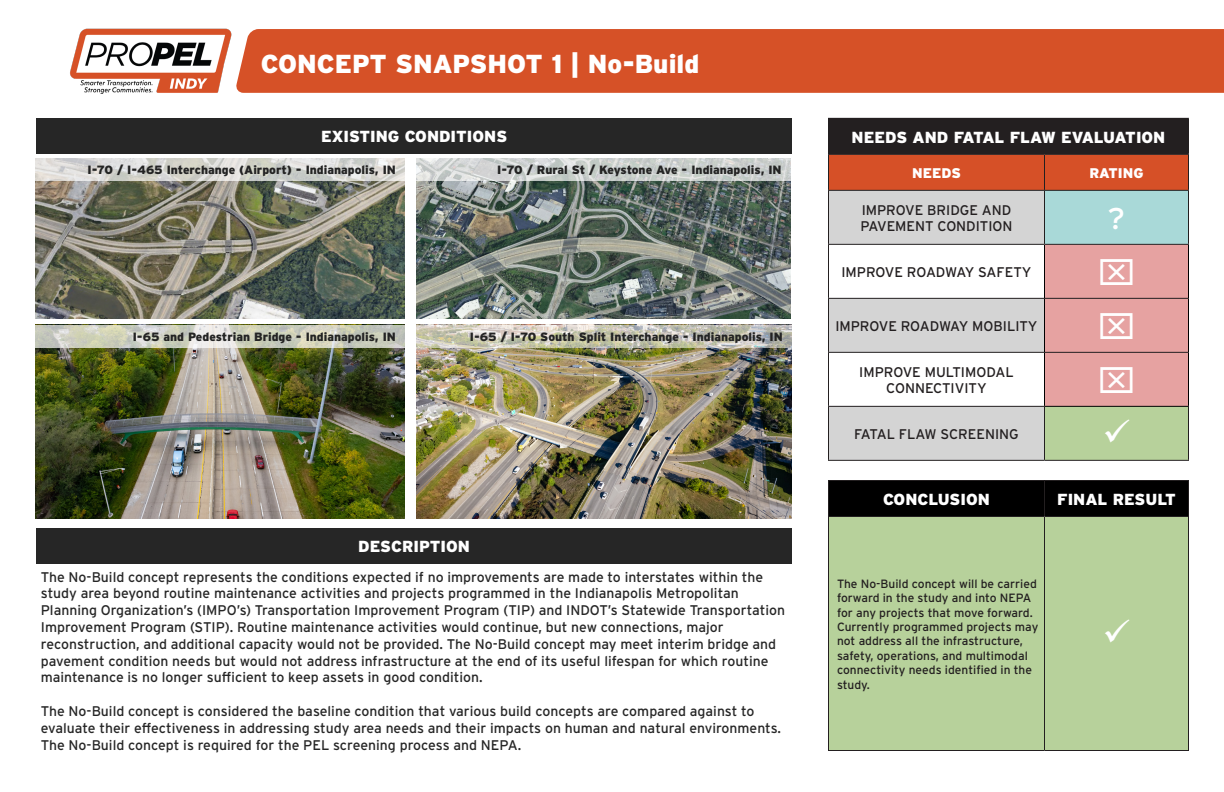
<style>
.page{position:relative;width:1224px;height:792px;background:#fff}
.page>*{position:absolute;margin:0;border:0;box-sizing:border-box;transform-origin:0 0}
.t1{font:30px "Interstate";color:#fff}
.t2{font:900 26px "Interstate";color:#fff}
.t3{font:900 16px "Interstate";color:#fff}
.t4{font:14px/16.8px "Interstate";color:#262626}
.t5{font:14px/16.8px "Interstate";color:#231f20}
.t6{font:900 14px "Interstate";color:#fff}
.t7{font:12px/14.4px "Interstate";color:#231f20}
.t8{font:900 12px "Interstate";color:#242424}
</style>
<div class="page">
<img style="left:70px;top:28px;width:162px;height:66px">
<div style="left:236px;top:29px;width:988px;height:64px;background:#d65127"></div>
<img style="left:417px;top:347px;width:375px;height:171px">
<img style="left:36px;top:347px;width:369px;height:171px">
<img style="left:417px;top:181px;width:374px;height:138px">
<img style="left:36px;top:181px;width:369px;height:138px">
<svg style="left:417px;top:325px;width:375px;height:22px;background:#c9c7b8"></svg>
<svg style="left:36px;top:325px;width:369px;height:22px;background:#cfd1c2"></svg>
<svg style="left:417px;top:158px;width:374px;height:23px;background:#ced2d1"></svg>
<svg style="left:36px;top:158px;width:369px;height:23px;background:#d8d8d4"></svg>
<div style="left:36px;top:528px;width:756px;height:36px;background:#262626"></div>
<div style="left:828px;top:118px;width:360px;height:36px;background:#231f20"></div>
<div style="left:829px;top:155px;width:359px;height:35px;background:#d65027"></div>
<div style="left:828px;top:190px;width:216px;height:54px;background:#d4d4d4"></div>
<div style="left:1044px;top:190px;width:144px;height:54px;background:#a9d9d8"></div>
<div style="left:828px;top:298px;width:216px;height:54px;background:#d4d4d4"></div>
<div style="left:828px;top:406px;width:216px;height:54px;background:#d4d4d4"></div>
<div style="left:1044px;top:406px;width:144px;height:54px;background:#b7d19b"></div>
<hr style="left:828px;top:191px;width:1px;height:53px;background:#231f20">
<hr style="left:828px;top:244px;width:216px;height:1px;background:#231f20">
<hr style="left:828px;top:245px;width:1px;height:53px;background:#231f20">
<hr style="left:828px;top:298px;width:216px;height:1px;background:#231f20">
<hr style="left:828px;top:299px;width:1px;height:53px;background:#231f20">
<hr style="left:828px;top:352px;width:216px;height:1px;background:#231f20">
<hr style="left:828px;top:353px;width:1px;height:53px;background:#231f20">
<hr style="left:1044px;top:118px;width:145px;height:1px;background:#231f20">
<hr style="left:828px;top:154px;width:216px;height:1px;background:#231f20">
<hr style="left:828px;top:155px;width:1px;height:35px;background:#231f20">
<hr style="left:828px;top:190px;width:216px;height:1px;background:#231f20">
<hr style="left:828px;top:406px;width:217px;height:1px;background:#231f20">
<hr style="left:828px;top:407px;width:1px;height:53px;background:#231f20">
<hr style="left:828px;top:460px;width:216px;height:1px;background:#231f20">
<hr style="left:1188px;top:119px;width:1px;height:35px;background:#231f20">
<hr style="left:1044px;top:154px;width:145px;height:1px;background:#231f20">
<hr style="left:1044px;top:155px;width:1px;height:35px;background:#231f20">
<hr style="left:1188px;top:155px;width:1px;height:35px;background:#231f20">
<hr style="left:1044px;top:407px;width:1px;height:53px;background:#231f20">
<hr style="left:1044px;top:460px;width:145px;height:1px;background:#231f20">
<hr style="left:1188px;top:245px;width:1px;height:53px;background:#000">
<hr style="left:1188px;top:298px;width:1px;height:54px;background:#000">
<hr style="left:1188px;top:352px;width:1px;height:54px;background:#000">
<hr style="left:1045px;top:406px;width:144px;height:1px;background:#000">
<hr style="left:1188px;top:407px;width:1px;height:53px;background:#231f20">
<hr style="left:1044px;top:190px;width:145px;height:1px;background:#231f20">
<hr style="left:1044px;top:191px;width:1px;height:53px;background:#231f20">
<hr style="left:1044px;top:244px;width:145px;height:1px;background:#231f20">
<hr style="left:1188px;top:191px;width:1px;height:53px;background:#231f20">
<div style="left:828px;top:480px;width:216px;height:36px;background:#000"></div>
<div style="left:1044px;top:480px;width:144px;height:36px;background:#000"></div>
<div style="left:829px;top:517px;width:359px;height:233px;background:#b7d19b"></div>
<hr style="left:828px;top:480px;width:216px;height:1px;background:#231f20">
<hr style="left:1044px;top:480px;width:145px;height:1px;background:#231f20">
<hr style="left:1044px;top:481px;width:1px;height:35px;background:#231f20">
<hr style="left:1188px;top:481px;width:1px;height:35px;background:#231f20">
<hr style="left:828px;top:481px;width:1px;height:35px;background:#231f20">
<hr style="left:828px;top:517px;width:1px;height:233px;background:#231f20">
<hr style="left:828px;top:750px;width:216px;height:1px;background:#231f20">
<hr style="left:1044px;top:517px;width:1px;height:233px;background:#231f20">
<hr style="left:1188px;top:517px;width:1px;height:233px;background:#231f20">
<hr style="left:1044px;top:750px;width:145px;height:1px;background:#231f20">
<hr style="left:828px;top:516px;width:216px;height:1px;background:#231f20">
<hr style="left:1044px;top:516px;width:145px;height:1px;background:#231f20">
<div style="left:36px;top:118px;width:756px;height:36px;background:#262626"></div>
<div style="left:1044px;top:244px;width:144px;height:162px;background:#e6a2a1"></div>
<svg style="left:1105px;top:619px;width:24px;height:24px"></svg>
<h2 class="t2" style="left:261px;top:45px;width:440px">CONCEPT SNAPSHOT 1 | No-Build</h2>
<p class="t3" style="left:321px;top:125px;width:188px">EXISTING CONDITIONS</p>
<p class="t8" style="left:87px;top:161px;width:310px">I-70 / I-465 Interchange (Airport) - Indianapolis, IN</p>
<p class="t8" style="left:497px;top:161px;width:286px">I-70 / Rural St / Keystone Ave - Indianapolis, IN</p>
<p class="t8" style="left:133px;top:328px;width:265px">I-65 and Pedestrian Bridge - Indianapolis, IN</p>
<p class="t8" style="left:470px;top:328px;width:314px">I-65 / I-70 South Split Interchange - Indianapolis, IN</p>
<p class="t3" style="left:358px;top:535px;width:113px">DESCRIPTION</p>
<p class="t4" style="left:41px;top:568px;width:746px">The No-Build concept represents the conditions expected if no improvements are made to interstates within the study area beyond routine maintenance activities and projects programmed in the Indianapolis Metropolitan Planning Organization’s (IMPO’s) Transportation Improvement Program (TIP) and INDOT’s Statewide Transportation Improvement Program (STIP). Routine maintenance activities would continue, but new connections, major reconstruction, and additional capacity would not be provided. The No-Build concept may meet interim bridge and pavement condition needs but would not address infrastructure at the end of its useful lifespan for which routine maintenance is no longer sufficient to keep assets in good condition.</p>
<p class="t4" style="left:41px;top:702px;width:742px">The No-Build concept is considered the baseline condition that various build concepts are compared against to evaluate their effectiveness in addressing study area needs and their impacts on human and natural environments.<br>The No-Build concept is required for the PEL screening process and NEPA.</p>
<p class="t3" style="left:852px;top:125px;width:315px">NEEDS AND FATAL FLAW EVALUATION</p>
<p class="t6" style="left:912px;top:163px;width:50px">NEEDS</p>
<p class="t6" style="left:1089px;top:163px;width:56px">RATING</p>
<p class="t5" style="left:860px;top:201px;width:154px">IMPROVE BRIDGE AND<br>PAVEMENT CONDITION</p>
<h1 class="t1" style="left:1108px;top:197px;width:19px">?</h1>
<p class="t5" style="left:841px;top:263px;width:192px">IMPROVE ROADWAY SAFETY</p>
<p class="t5" style="left:835px;top:317px;width:204px">IMPROVE ROADWAY MOBILITY</p>
<p class="t5" style="left:859px;top:363px;width:156px;text-align:center">IMPROVE MULTIMODAL<br>CONNECTIVITY</p>
<p class="t5" style="left:854px;top:425px;width:166px">FATAL FLAW SCREENING</p>
<p class="t3" style="left:883px;top:487px;width:108px">CONCLUSION</p>
<p class="t3" style="left:1057px;top:487px;width:120px">FINAL RESULT</p>
<p class="t7" style="left:837px;top:576px;width:203px">The No-Build concept will be carried forward in the study and into NEPA for any projects that move forward.<br>Currently programmed projects may not address all the infrastructure, safety, operations, and multimodal connectivity needs identified in the study.</p>
</div>
